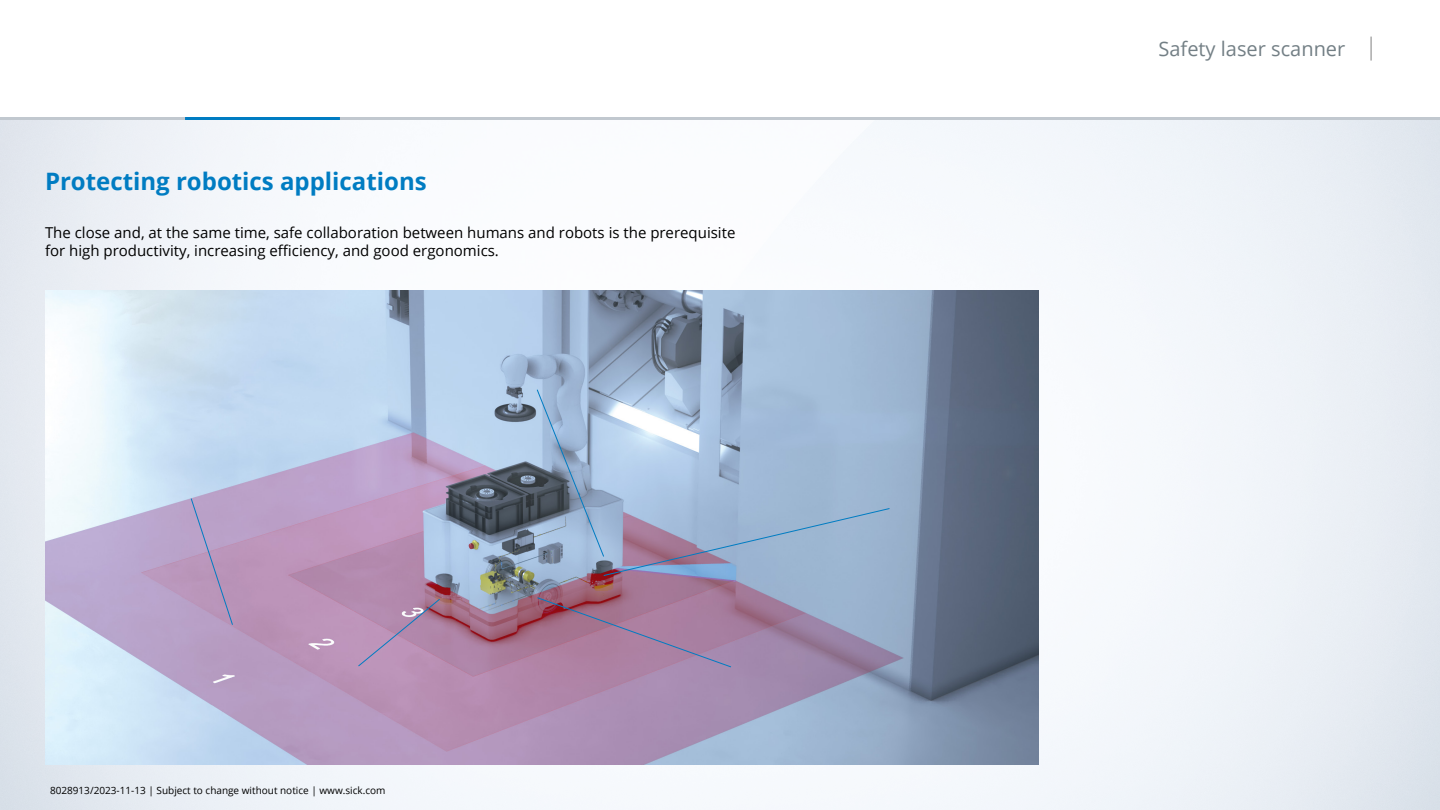
<style>
.page{position:relative;width:1440px;height:810px;background:#fff}
.page>*{position:absolute;margin:0;border:0;box-sizing:border-box;transform-origin:0 0}
.t1{font:700 24px "Open Sans";color:#007cc2}
.t2{font:20.02px "Open Sans";color:#737f85}
.t3{font:15px/18px "Open Sans";color:#000}
.t4{font:9.98px "Open Sans";color:#000}
</style>
<div class="page">
<img style="left:0;top:120px;width:1440px;height:690px">
<hr style="left:0;top:117px;width:1440px;height:3px;background:#c1c8cf">
<svg style="left:1371px;top:37px;width:1px;height:24px"></svg>
<img style="left:45px;top:291px;width:993px;height:474px">
<svg style="left:190px;top:498px;width:43px;height:128px"></svg>
<svg style="left:536px;top:389px;width:354px;height:187px"></svg>
<svg style="left:357px;top:598px;width:84px;height:69px"></svg>
<svg style="left:537px;top:597px;width:195px;height:71px"></svg>
<hr style="left:185px;top:117px;width:155px;height:3px;background:#007cc2">
<h1 class="t1" style="left:45px;top:165px;width:383px">Protecting robotics applications</h1>
<p class="t3" style="left:45px;top:223px;width:692px">The close and, at the same time, safe collaboration between humans and robots is the prerequisite for high productivity, increasing efficiency, and good ergonomics.</p>
<p class="t4" style="left:50px;top:783px;width:337px">8028913/2023-11-13 | Subject to change without notice | www.sick.com</p>
<h2 class="t2" style="left:1158px;top:35px;width:188px">Safety laser scanner</h2>
</div>
